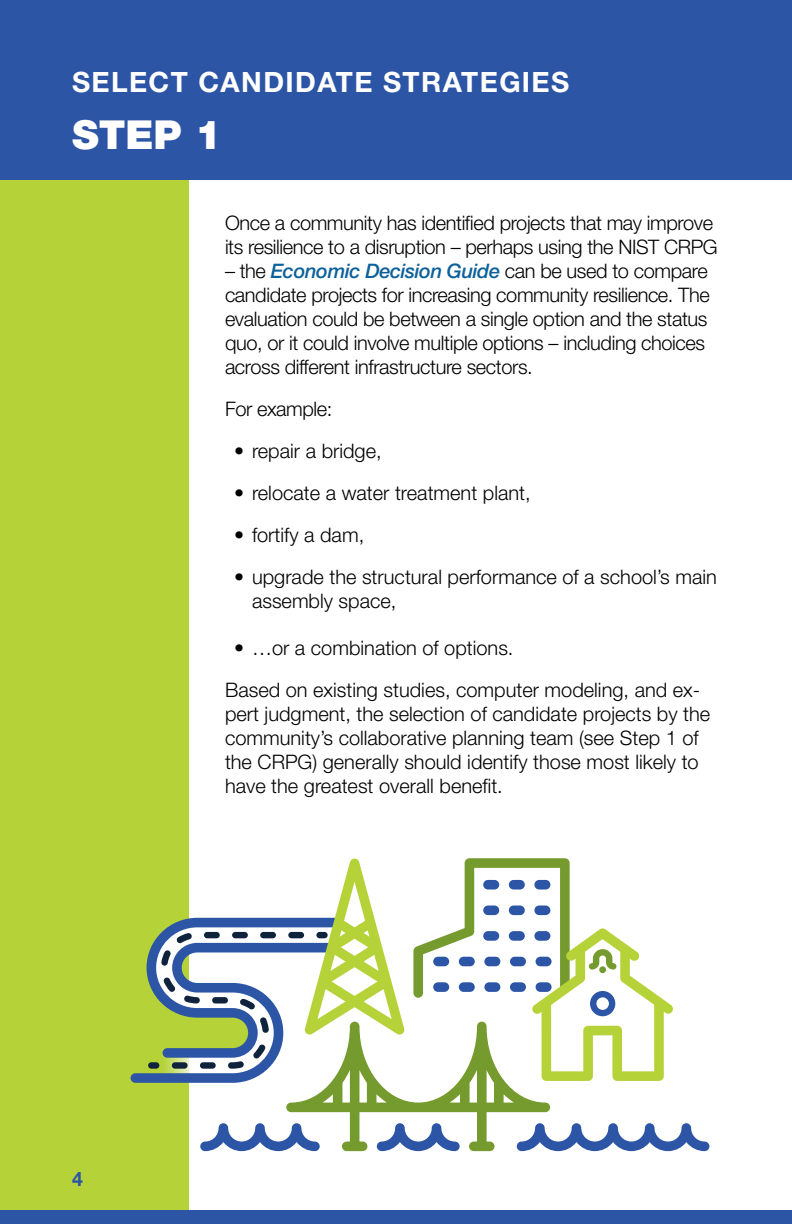
<style>
.page{position:relative;width:792px;height:1224px;background:#fff}
.page>*{position:absolute;margin:0;border:0;box-sizing:border-box;transform-origin:0 0}
.t1{font:900 40px "Helvetica Neue LT Std";color:#fff}
.t2{font:700 28px "Helvetica Neue LT Std";letter-spacing:.05em;color:#fff}
.t3{font:300 20px/24px "Helvetica Neue LT Std";color:#000}
.t4{font:300 20px/24px "Helvetica Neue LT Std";letter-spacing:-.02em;color:#000}
.t5{font:700 20px "Helvetica Neue LT Std";color:#2d55a6}
.s1{font-weight:500;font-style:italic;color:#0c619a}
</style>
<div class="page">
<div style="left:0;top:0;width:792px;height:180px;background:#2d55a6"></div>
<div style="left:0;top:180px;width:189px;height:1030px;background:#b5d339"></div>
<svg style="left:131px;top:858px;width:578px;height:293px"></svg>
<div style="left:0;top:1210px;width:792px;height:14px;background:#2d55a6"></div>
<h2 class="t2" style="left:72px;top:65px;width:499px">SELECT CANDIDATE STRATEGIES</h2>
<h1 class="t1" style="left:72px;top:111px;width:151px">STEP 1</h1>
<p class="t4" style="left:225px;top:211px;width:494px">Once a community has identified projects that may improve its resilience to a disruption – perhaps using the NIST CRPG</p>
<p class="t4" style="left:225px;top:259px;width:486px">– the <span class="s1">Economic Decision Guide</span> can be used to compare candidate projects for increasing community resilience. The evaluation could be between a single option and the status quo, or it could involve multiple options – including choices across different infrastructure sectors.</p>
<p class="t4" style="left:225px;top:397px;width:109px">For example:</p>
<p class="t3" style="left:234px;top:439px;width:149px">• repair a bridge,</p>
<p class="t3" style="left:234px;top:481px;width:298px">• relocate a water treatment plant,</p>
<p class="t3" style="left:234px;top:523px;width:132px">• fortify a dam,</p>
<p class="t3" style="left:252px;top:565px;width:466px;text-indent:-18px">• upgrade the structural performance of a school’s main assembly space,</p>
<p class="t3" style="left:225px;top:627px;width:477px;line-height:42px;text-indent:9px">• …or a combination of options.<br>Based on existing studies, computer modeling, and ex-</p>
<p class="t3" style="left:225px;top:702px;width:487px">pert judgment, the selection of candidate projects by the community’s collaborative planning team (see Step 1 of the CRPG) generally should identify those most likely to have the greatest overall benefit.</p>
<p class="t5" style="left:72px;top:1167px;width:12px">4</p>
</div>
